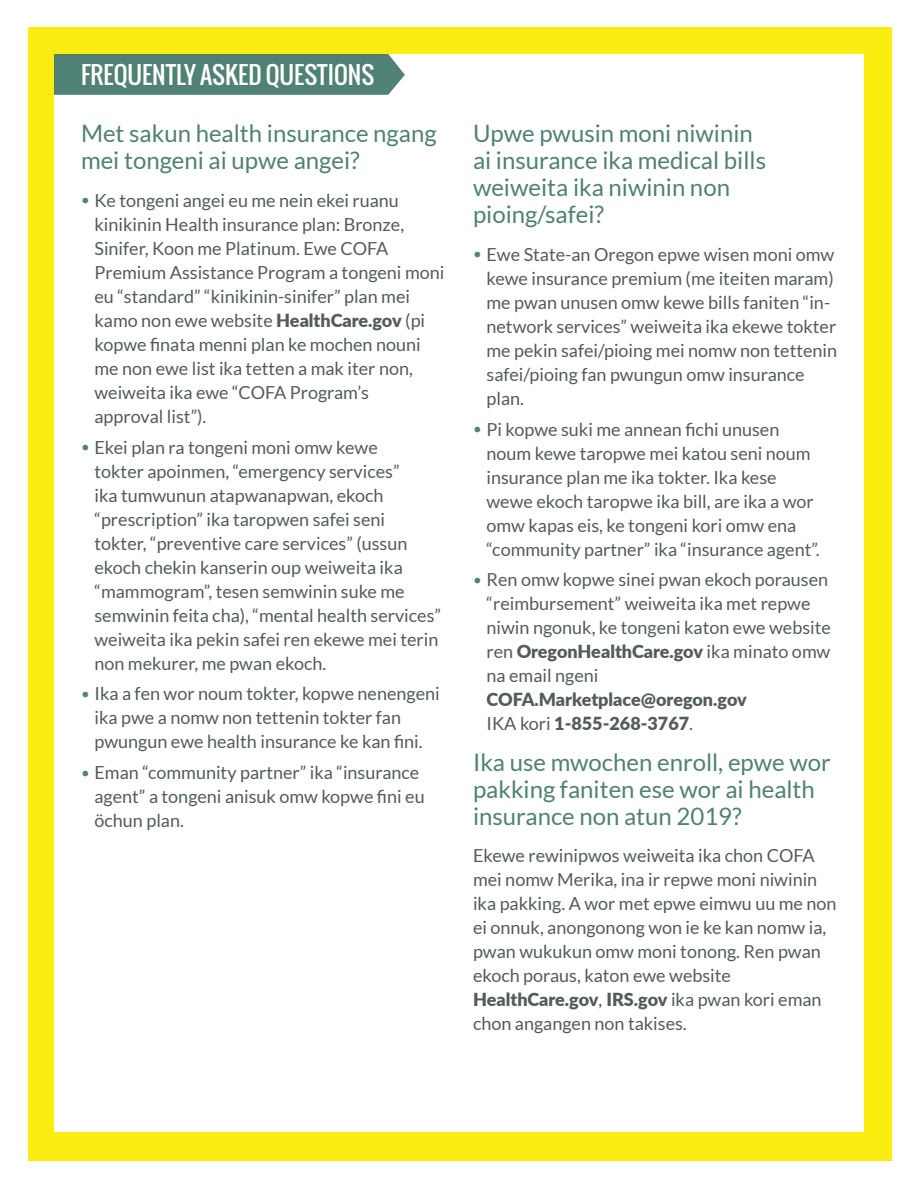
<style>
.page{position:relative;width:918px;height:1188px;background:#fff}
.page>*{position:absolute;margin:0;border:0;box-sizing:border-box;transform-origin:0 0}
.Factsheet_Headline{font:24px/27px "Lato";color:#4f8174}
.Headline{font:24px "Oswald";color:#fff}
.Factsheet_copy{font:18px/24px "Lato";color:#545b5c}
.s1{font-size:15px;color:#4f8174}
.s2{font-weight:900}
</style>
<div class="page">
<div style="left:28px;top:27px;width:864px;height:1134px;background:#fced10"></div>
<div style="left:54px;top:54px;width:810px;height:1078px;background:#fff"></div>
<div style="left:54px;top:54px;width:351px;height:41px;background:#4f8174"></div>
<p class="Headline" style="left:81px;top:57px;width:295px">FREQUENTLY ASKED QUESTIONS</p>
<p class="Factsheet_Headline" style="left:81px;top:120px;width:357px">Met sakun health insurance ngang mei tongeni ai upwe angei?</p>
<p class="Factsheet_copy" style="left:94px;top:188px;width:351px;text-indent:-14px"><span class="s1">•</span> Ke tongeni angei eu me nein ekei ruanu kinikinin Health insurance plan: Bronze, Sinifer, Koon me Platinum. Ewe COFA Premium Assistance Program a tongeni moni eu “standard” “kinikinin-sinifer” plan mei kamo non ewe website <span class="s2">HealthCare.gov</span> (pi kopwe finata menni plan ke mochen nouni me non ewe list ika tetten a mak iter non, weiweita ika ewe “COFA Program’s<br>approval list”).</p>
<p class="Factsheet_copy" style="left:94px;top:435px;width:348px;text-indent:-14px"><span class="s1">•</span> Ekei plan ra tongeni moni omw kewe<br>tokter apoinmen, “emergency services”<br>ika tumwunun atapwanapwan, ekoch “prescription” ika taropwen safei seni tokter, “preventive care services” (ussun ekoch chekin kanserin oup weiweita ika “mammogram”, tesen semwinin suke me semwinin feita cha), “mental health services” weiweita ika pekin safei ren ekewe mei terin non mekurer, me pwan ekoch.</p>
<p class="Factsheet_copy" style="left:94px;top:682px;width:347px;text-indent:-14px"><span class="s1">•</span> Ika a fen wor noum tokter, kopwe nenengeni ika pwe a nomw non tettenin tokter fan pwungun ewe health insurance ke kan fini.</p>
<p class="Factsheet_copy" style="left:94px;top:761px;width:332px;text-indent:-14px"><span class="s1">•</span> Eman “community partner” ika “insurance agent” a tongeni anisuk omw kopwe fini eu öchun plan.</p>
<p class="Factsheet_Headline" style="left:473px;top:120px;width:295px">Upwe pwusin moni niwinin ai insurance ika medical bills weiweita ika niwinin non pioing/safei?</p>
<p class="Factsheet_copy" style="left:487px;top:242px;width:352px;text-indent:-14px"><span class="s1">•</span> Ewe State-an Oregon epwe wisen moni omw kewe insurance premium (me iteiten maram) me pwan unusen omw kewe bills faniten “in&shy;network services” weiweita ika ekewe tokter me pekin safei/pioing mei nomw non tettenin safei/pioing fan pwungun omw insurance plan.</p>
<p class="Factsheet_copy" style="left:487px;top:417px;width:335px;text-indent:-14px"><span class="s1">•</span> Pi kopwe suki me annean fichi unusen noum kewe taropwe mei katou seni noum insurance plan me ika tokter. Ika kese wewe ekoch taropwe ika bill, are ika a wor omw kapas eis, ke tongeni kori omw ena “community partner” ika “insurance agent”.</p>
<p class="Factsheet_copy" style="left:487px;top:568px;width:346px;text-indent:-14px"><span class="s1">•</span> Ren omw kopwe sinei pwan ekoch porausen “reimbursement” weiweita ika met repwe niwin ngonuk, ke tongeni katon ewe website ren <span class="s2">OregonHealthCare.gov</span> ika minato omw na email ngeni <span class="s2">COFA.Marketplace@oregon.gov<br></span>IKA kori <span class="s2">1-855-268-3767</span>.</p>
<p class="Factsheet_Headline" style="left:473px;top:749px;width:359px">Ika use mwochen enroll, epwe wor pakking faniten ese wor ai health insurance non atun 2019?</p>
<p class="Factsheet_copy" style="left:473px;top:844px;width:365px">Ekewe rewinipwos weiweita ika chon COFA mei nomw Merika, ina ir repwe moni niwinin ika pakking. A wor met epwe eimwu uu me non ei onnuk, anongonong won ie ke kan nomw ia, pwan wukukun omw moni tonong. Ren pwan ekoch poraus, katon ewe website <span class="s2">HealthCare.gov</span>, <span class="s2">IRS.gov</span> ika pwan kori eman chon angangen non takises.</p>
</div>
